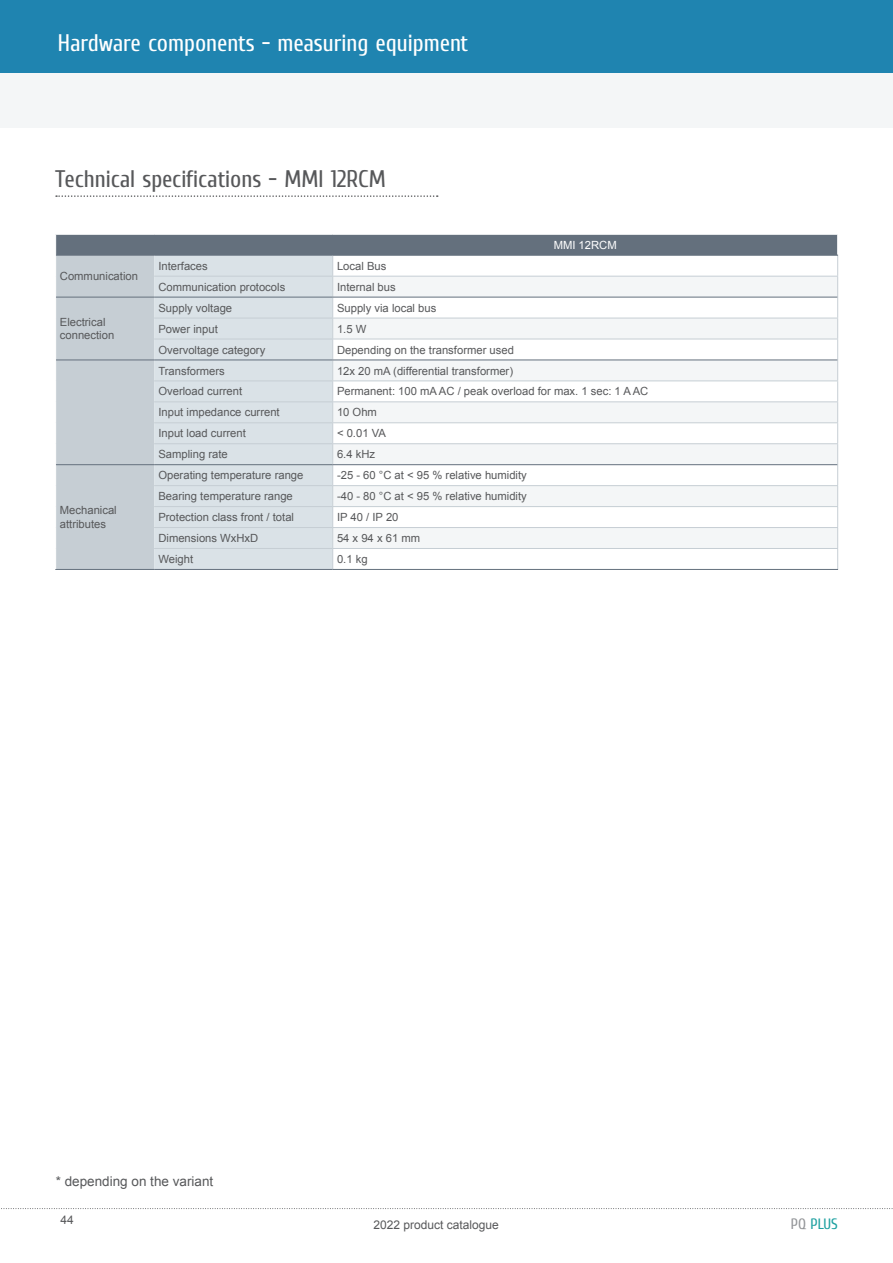
<style>
.page{position:relative;width:893px;height:1263px;background:#fff}
.page>*{position:absolute;margin:0;border:0;box-sizing:border-box;transform-origin:0 0}
.t1{font:24px "Cuprum";color:#fff}
.Text_H1{font:24px "Cuprum";color:#57585a}
.t2{font:15px "Cuprum";color:#1ea1a1}
.Text{font:13.5px "Arial";color:#57585a}
.t3{font:12px "Arial";color:#57585a}
.Text_Tabelle{font:11.25px/13.5px "Arial";color:#57585a}
.Text_Tabelle_weiss{font:11.25px "Arial";color:#fff}
.s1{color:#939598}
</style>
<div class="page">
<div style="left:0;top:0;width:893px;height:128px;background:#f4f6f7"></div>
<svg style="left:1px;top:1208px;width:892px;height:1px"></svg>
<div style="left:0;top:0;width:893px;height:72px;background:#1f84b0"></div>
<svg style="left:56px;top:195px;width:382px;height:2px"></svg>
<hr style="left:55px;top:569px;width:99px;height:1px;background:#64707d">
<hr style="left:154px;top:569px;width:179px;height:1px;background:#64707d">
<hr style="left:333px;top:569px;width:505px;height:1px;background:#64707d">
<svg style="left:55px;top:234px;width:783px;height:335px"></svg>
<hr style="left:154px;top:234px;width:179px;height:1px;background:#fff">
<hr style="left:56px;top:255px;width:98px;height:1px;background:#64707d">
<hr style="left:154px;top:255px;width:179px;height:1px;background:#64707d">
<hr style="left:56px;top:360px;width:98px;height:1px;background:#64707d">
<hr style="left:154px;top:360px;width:179px;height:1px;background:#64707d">
<hr style="left:333px;top:360px;width:504px;height:1px;background:#64707d">
<hr style="left:154px;top:380px;width:179px;height:1px;background:#c6ced4">
<hr style="left:333px;top:380px;width:505px;height:1px;background:#c6ced4">
<hr style="left:154px;top:401px;width:179px;height:1px;background:#c6ced4">
<hr style="left:333px;top:401px;width:505px;height:1px;background:#c6ced4">
<hr style="left:154px;top:422px;width:179px;height:1px;background:#c6ced4">
<hr style="left:333px;top:422px;width:505px;height:1px;background:#c6ced4">
<h1 class="t1" style="left:58px;top:28px;width:412px">Hardware components - measuring equipment</h1>
<p class="Text_H1" style="left:55px;top:165px;width:332px">Technical specifications - MMI 12RCM</p>
<p class="Text_Tabelle" style="left:60px;top:270px;width:80px">Communication</p>
<p class="Text_Tabelle" style="left:158px;top:259px;width:51px">Interfaces</p>
<p class="Text_Tabelle" style="left:337px;top:259px;width:51px">Local Bus</p>
<p class="Text_Tabelle" style="left:158px;top:280px;width:128px">Communication protocols</p>
<p class="Text_Tabelle" style="left:337px;top:280px;width:60px">Internal bus</p>
<p class="Text_Tabelle_weiss" style="left:554px;top:237px;width:65px">MMI 12RCM</p>
<p class="Text_Tabelle" style="left:60px;top:315px;width:56px">Electrical connection</p>
<p class="Text_Tabelle" style="left:60px;top:504px;width:58px">Mechanical attributes</p>
<p class="Text_Tabelle" style="left:158px;top:301px;width:75px">Supply voltage</p>
<p class="Text_Tabelle" style="left:337px;top:301px;width:101px">Supply via local bus</p>
<p class="Text_Tabelle" style="left:158px;top:322px;width:61px">Power input</p>
<p class="Text_Tabelle" style="left:337px;top:322px;width:31px">1.5 W</p>
<p class="Text_Tabelle" style="left:158px;top:343px;width:108px">Overvoltage category</p>
<p class="Text_Tabelle" style="left:337px;top:343px;width:178px">Depending on the transformer used</p>
<p class="Text_Tabelle" style="left:158px;top:364px;width:68px">Transformers</p>
<p class="Text_Tabelle" style="left:337px;top:364px;width:178px">12x 20 mA (differential transformer)</p>
<p class="Text_Tabelle" style="left:158px;top:385px;width:85px">Overload current</p>
<p class="Text_Tabelle" style="left:337px;top:385px;width:313px">Permanent: 100 mA AC / peak overload for max. 1 sec: 1 A AC</p>
<p class="Text_Tabelle" style="left:158px;top:406px;width:123px">Input impedance current</p>
<p class="Text_Tabelle" style="left:337px;top:406px;width:42px">10 Ohm</p>
<p class="Text_Tabelle" style="left:158px;top:427px;width:89px">Input load current</p>
<p class="Text_Tabelle" style="left:337px;top:427px;width:50px">&lt; 0.01 VA</p>
<p class="Text_Tabelle" style="left:158px;top:448px;width:71px">Sampling rate</p>
<p class="Text_Tabelle" style="left:337px;top:448px;width:40px">6.4 kHz</p>
<p class="Text_Tabelle" style="left:158px;top:469px;width:147px">Operating temperature range</p>
<p class="Text_Tabelle" style="left:337px;top:469px;width:191px">-25 - 60 °C at &lt; 95 % relative humidity</p>
<p class="Text_Tabelle" style="left:158px;top:490px;width:136px">Bearing temperature range</p>
<p class="Text_Tabelle" style="left:337px;top:490px;width:191px">-40 - 80 °C at &lt; 95 % relative humidity</p>
<p class="Text_Tabelle" style="left:158px;top:511px;width:137px">Protection class front / total</p>
<p class="Text_Tabelle" style="left:337px;top:511px;width:63px">IP 40 / IP 20</p>
<p class="Text_Tabelle" style="left:158px;top:531px;width:102px">Dimensions WxHxD</p>
<p class="Text_Tabelle" style="left:337px;top:531px;width:85px">54 x 94 x 61 mm</p>
<p class="Text_Tabelle" style="left:158px;top:552px;width:36px">Weight</p>
<p class="Text_Tabelle" style="left:337px;top:552px;width:32px">0.1 kg</p>
<p class="Text" style="left:56px;top:1173px;width:159px">* depending on the variant</p>
<p class="t3" style="left:61px;top:1212px;width:15px">44</p>
<p class="t3" style="left:374px;top:1217px;width:127px">2022 product catalogue</p>
<h2 class="t2" style="left:791px;top:1215px;width:48px"><span class="s1">PQ</span> PLUS</h2>
</div>
